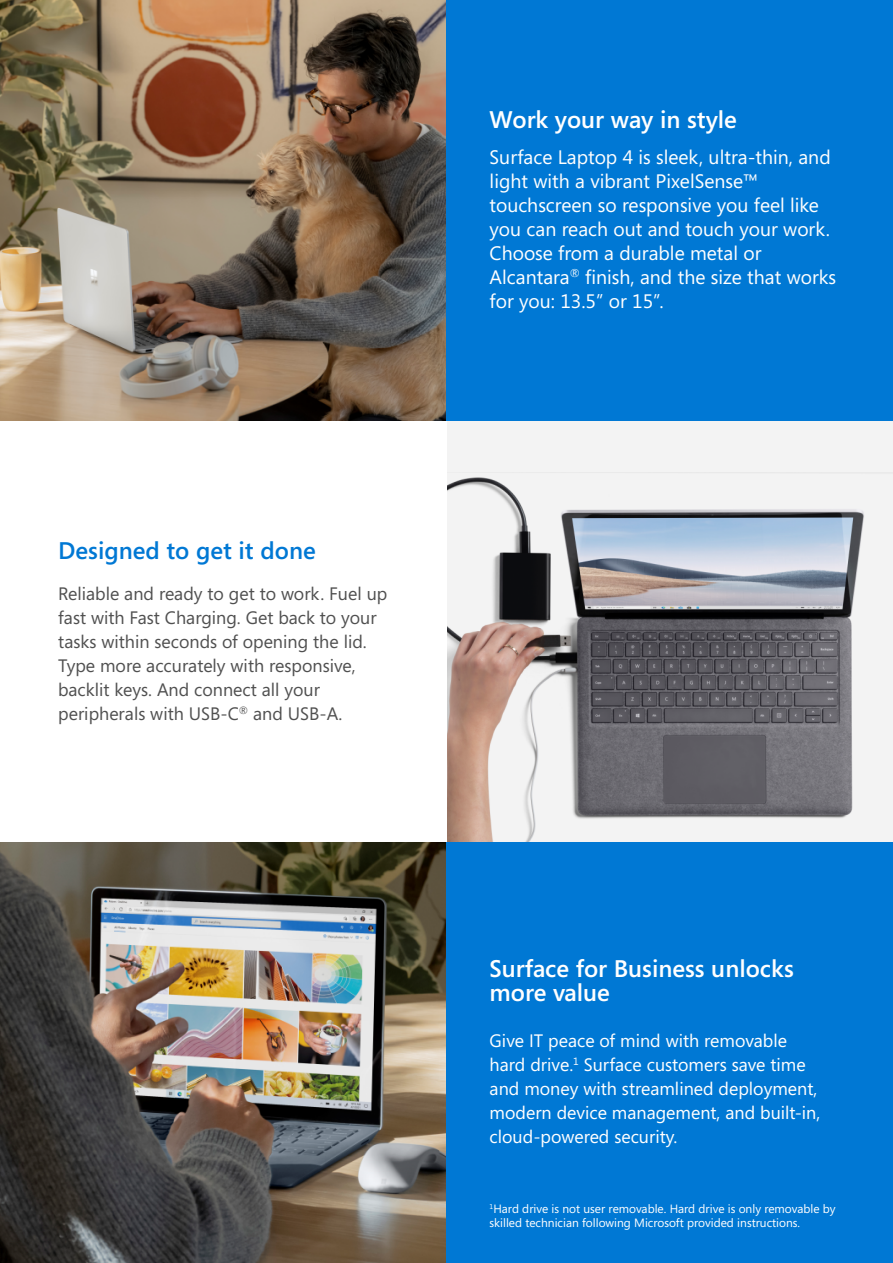
<style>
.page{position:relative;width:893px;height:1263px;background:#fff}
.page>*{position:absolute;margin:0;border:0;box-sizing:border-box;transform-origin:0 0}
.t1{font:600 24px/24px "Segoe";color:#fff}
.t2{font:600 24px "Segoe";color:#0078d4}
.t3{font:19.5px/24px "Segoe";color:#fff}
.t4{font:18px/24px "Segoe";color:#505050}
.t5{font:18px/24px "Segoe";color:#fff}
.t6{font:12px/14.4px "Segoe";color:#fff}
</style>
<div class="page">
<img style="left:0;top:842px;width:446px;height:421px">
<div style="left:446px;top:421px;width:447px;height:421px;background:#f3f3f3"></div>
<img style="left:446px;top:472px;width:418px;height:370px">
<img style="left:0;top:0;width:446px;height:421px">
<div style="left:446px;top:0;width:447px;height:421px;background:#0078d4"></div>
<div style="left:446px;top:842px;width:447px;height:421px;background:#0078d4"></div>
<p class="t2" style="left:58px;top:536px;width:259px">Designed to get it done</p>
<p class="t4" style="left:58px;top:581px;width:331px">Reliable and ready to get to work. Fuel up fast with Fast Charging. Get back to your tasks within seconds of opening the lid.<br>Type more accurately with responsive, backlit keys. And connect all your peripherals with USB-C<sup>®</sup> and USB-A.</p>
<p class="t1" style="left:490px;top:107px;width:249px">Work your way in style</p>
<p class="t3" style="left:490px;top:145px;width:348px">Surface Laptop 4 is sleek, ultra-thin, and light with a vibrant PixelSense™ touchscreen so responsive you feel like you can reach out and touch your work.<br>Choose from a durable metal or Alcantara<sup>®</sup> finish, and the size that works for you: 13.5” or 15”.</p>
<p class="t1" style="left:490px;top:956px;width:306px">Surface for Business unlocks more value</p>
<p class="t5" style="left:490px;top:1028px;width:332px">Give IT peace of mind with removable hard drive.<sup>1</sup> Surface customers save time and money with streamlined deployment, modern device management, and built-in, cloud-powered security.</p>
<p class="t6" style="left:490px;top:1201px;width:348px"><sup>1</sup>Hard drive is not user removable. Hard drive is only removable by skilled technician following Microsoft provided instructions.</p>
</div>
